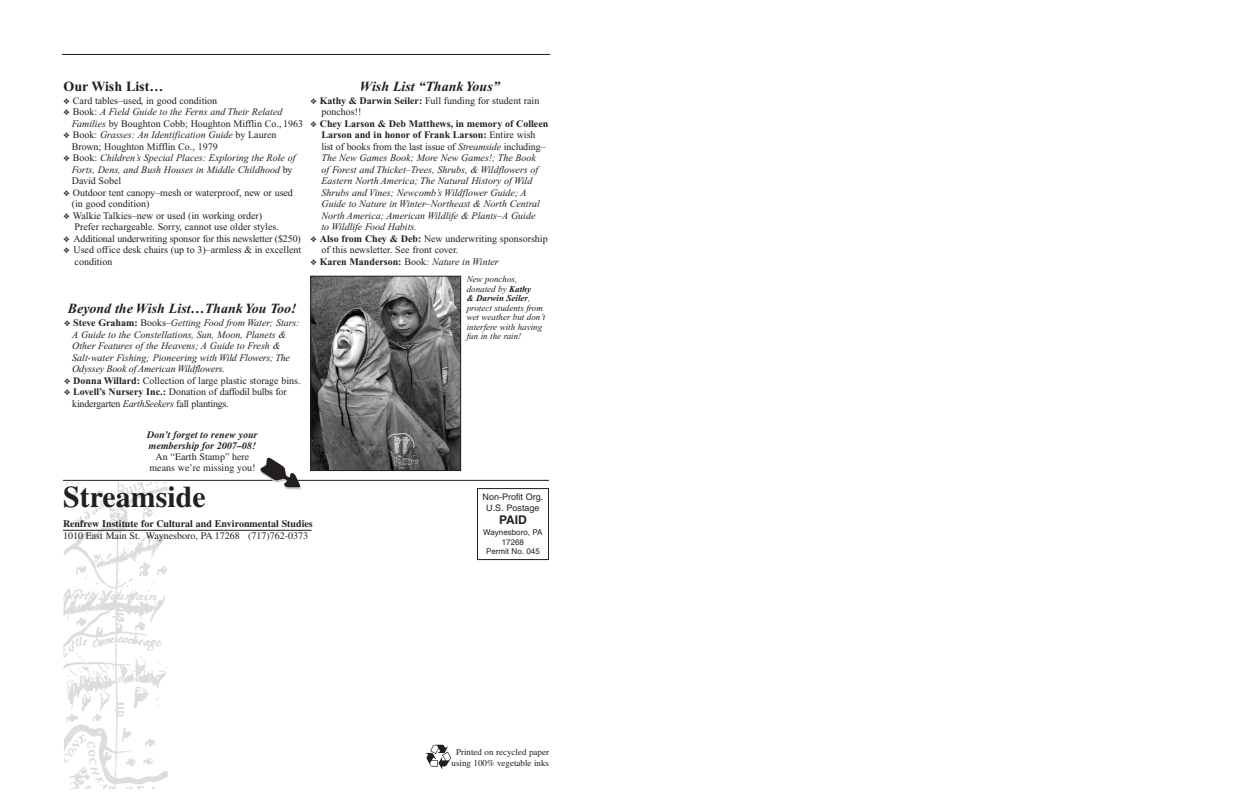
<style>
.page{position:relative;width:1242px;height:810px;background:#fff}
.page>*{position:absolute;margin:0;border:0;box-sizing:border-box;transform-origin:0 0}
.t1{font:700 30px "Times";color:#231f20}
.t2{font:italic 700 14px "Times New Roman";color:#231f20}
.t3{font:700 14px "Times New Roman";color:#231f20}
.t4{font:700 12px "Helvetica";color:#231f20}
.t5{font:italic 10px/11.5px "Times New Roman";color:#231f20}
.t6{font:10px/11.5px "Times New Roman";color:#231f20}
.t7{font:10px/11px "Times";color:#231f20;text-align:center}
.t8{font:10px/11.5px "Times New Roman";letter-spacing:-.02em;color:#231f20}
.t9{font:700 10px "Times";color:#231f20}
.t10{font:italic 700 10px/11px "Times";color:#231f20}
.t11{font:700 10px "Times New Roman";color:#231f20}
.t12{font:italic 9px/9.5px "Times New Roman";color:#231f20}
.t13{font:9px/10.8px "Times";color:#231f20;text-align:center}
.t14{font:9px/10.8px "Helvetica";color:#231f20;text-align:center}
.t15{font:8px/9.6px "Helvetica";color:#231f20;text-align:center}
.s1{font-style:normal}
.s2{font-style:italic}
.s3{font-weight:700;font-style:normal}
.s4{font-weight:700}
.s5{font-weight:400}
.s6{font-weight:400;font-style:italic}
</style>
<div class="page">
<img style="left:63px;top:482px;width:106px;height:306px">
<hr style="left:63px;top:530px;width:249px;height:1px;background:#231f20">
<hr style="left:63px;top:480px;width:486px;height:1px;background:#231f20">
<hr style="left:62px;top:54px;width:488px;height:1px;background:#231f20">
<img style="left:426px;top:744px;width:25px;height:25px">
<div style="left:477px;top:488px;width:72px;height:72px;border:1px solid #231f20"></div>
<img style="left:312px;top:278px;width:147px;height:191px">
<div style="left:310px;top:276px;width:151px;height:195px;border:1px solid #231f20"></div>
<svg style="left:260px;top:479px;width:45px;height:2px"></svg>
<h2 class="t3" style="left:64px;top:82px;width:101px">Our Wish List…</h2>
<p class="t6" style="left:64px;top:96px;width:155px">❖ Card tables–used, in good condition</p>
<p class="t5" style="left:72px;top:107px;width:233px;text-indent:-8px">❖ <span class="s1">Book:</span> A Field Guide to the Ferns and Their Related<br>Families <span class="s1">by Boughton Cobb; Houghton Mifflin Co., 1963</span></p>
<p class="t6" style="left:72px;top:130px;width:206px;text-indent:-8px">❖ Book: <span class="s2">Grasses: An Identification Guide</span> by Lauren<br>Brown; Houghton Mifflin Co., 1979</p>
<p class="t5" style="left:72px;top:153px;width:225px;text-indent:-8px">❖ <span class="s1">Book:</span> Children’s Special Places: Exploring the Role of<br>Forts, Dens, and Bush Houses in Middle Childhood <span class="s1">by<br>David Sobel</span></p>
<p class="t6" style="left:72px;top:188px;width:223px;text-indent:-8px">❖ Outdoor tent canopy–mesh or waterproof, new or used (in good condition)</p>
<p class="t6" style="left:75px;top:211px;width:206px;text-indent:-11px">❖ Walkie Talkies–new or used (in working order)<br>Prefer rechargeable. Sorry, cannot use older styles.</p>
<p class="t6" style="left:64px;top:234px;width:239px">❖ Additional underwriting sponsor for this newsletter ($250)</p>
<p class="t6" style="left:75px;top:245px;width:228px;text-indent:-11px">❖ Used office desk chairs (up to 3)–armless &amp; in excellent condition</p>
<h2 class="t2" style="left:68px;top:304px;width:230px">Beyond the Wish List…Thank You Too!</h2>
<p class="t5" style="left:72px;top:318px;width:229px;text-indent:-8px">❖ <span class="s3">Steve Graham:</span> <span class="s1">Books–</span>Getting Food from Water; Stars:<br>A Guide to the Constellations, Sun, Moon, Planets &amp; Other Features of the Heavens; A Guide to Fresh &amp; Salt-water Fishing; Pioneering with Wild Flowers; The Odyssey Book of American Wildflowers.</p>
<p class="t6" style="left:64px;top:376px;width:238px">❖ <span class="s4">Donna Willard:</span> Collection of large plastic storage bins.</p>
<p class="t8" style="left:72px;top:387px;width:216px;text-indent:-8px">❖ <span class="s4">Lovell’s Nursery Inc.:</span> Donation of daffodil bulbs for kindergarten <span class="s2">EarthSeekers</span> fall plantings.</p>
<h2 class="t2" style="left:360px;top:82px;width:142px">Wish List “Thank Yous”</h2>
<p class="t6" style="left:322px;top:96px;width:219px;text-indent:-11px">❖ <span class="s4">Kathy &amp; Darwin Seiler:</span> Full funding for student rain ponchos!!</p>
<p class="t5" style="left:322px;top:119px;width:228px;text-indent:-11px">❖ <span class="s3">Chey Larson &amp; Deb Matthews, in memory of Colleen Larson and in honor of Frank Larson:</span> <span class="s1">Entire wish list of books from the last issue of</span> Streamside <span class="s1">including– </span>The New Games Book; More New Games!; The Book<br>of Forest and Thicket–Trees, Shrubs, &amp; Wildflowers of Eastern North America; The Natural History of Wild Shrubs and Vines; Newcomb’s Wildflower Guide; A Guide to Nature in Winter–Northeast &amp; North Central North America; American Wildlife &amp; Plants–A Guide<br>to Wildlife Food Habits.</p>
<p class="t6" style="left:322px;top:234px;width:228px;text-indent:-11px">❖ <span class="s4">Also from Chey &amp; Deb:</span> New underwriting sponsorship of this newsletter. See front cover.</p>
<p class="t11" style="left:311px;top:258px;width:190px">❖ Karen Manderson: <span class="s5">Book</span><span class="s6">: Nature in Winter</span></p>
<p class="t12" style="left:467px;top:275px;width:80px">New ponchos, donated by <span class="s4">Kathy<br>&amp; Darwin Seiler</span>, protect students from wet weather but don’t interfere with having fun in the rain!</p>
<p class="t10" style="left:147px;top:430px;width:112px">Don’t forget to renew your membership for 2007–08!</p>
<p class="t7" style="left:150px;top:452px;width:108px">An “Earth Stamp” here means we’re missing you!</p>
<h1 class="t1" style="left:63px;top:480px;width:144px">Streamside</h1>
<p class="t9" style="left:63px;top:518px;width:251px">Renfrew Institute for Cultural and Environmental Studies</p>
<p class="t7" style="left:63px;top:531px;width:247px">1010 East Main St. Waynesboro, PA 17268 (717)762-0373</p>
<p class="t14" style="left:483px;top:492px;width:62px">Non-Profit Org.<br>U.S. Postage</p>
<p class="t4" style="left:499px;top:515px;width:29px">PAID</p>
<p class="t15" style="left:483px;top:528px;width:61px">Waynesboro, PA<br>17268<br>Permit No. 045</p>
<p class="t13" style="left:452px;top:747px;width:99px">Printed on recycled paper using 100% vegetable inks</p>
</div>
